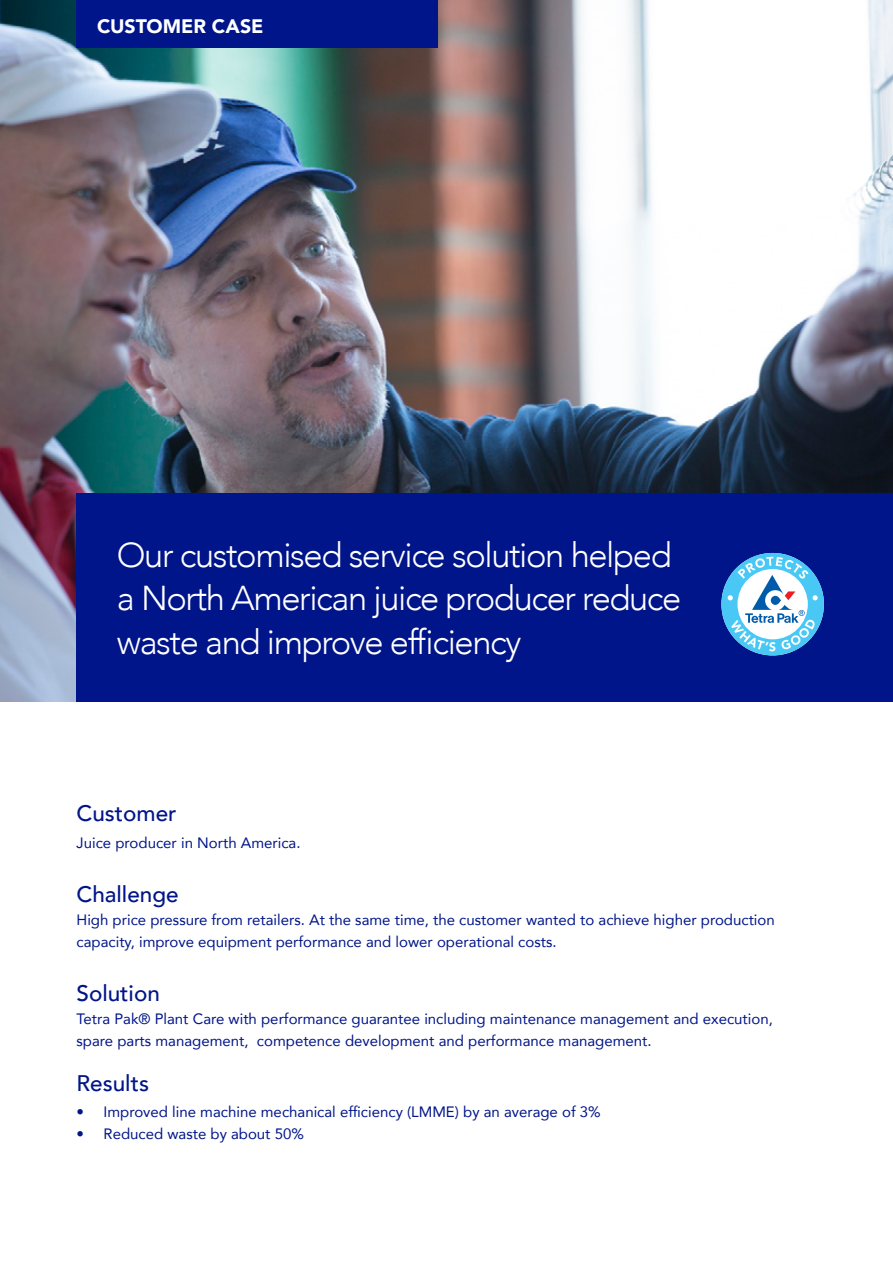
<style>
.page{position:relative;width:893px;height:1263px;background:#fff}
.page>*{position:absolute;margin:0;border:0;box-sizing:border-box;transform-origin:0 0}
.t1{font:300 34.5px/43.5px "Avenir";letter-spacing:-.04em;color:#fff}
.t2{font:500 22.5px "Avenir";color:#001589}
.t3{font:900 19.5px "Avenir";color:#fff}
.t4{font:15px/22.5px "Avenir";color:#001589}
</style>
<div class="page">
<img style="left:0;top:0;width:893px;height:702px">
<div style="left:77px;top:0;width:361px;height:48px;background:#001589"></div>
<div style="left:77px;top:493px;width:816px;height:209px;background:#001589"></div>
<svg style="left:721px;top:553px;width:103px;height:102px"></svg>
<h3 class="t3" style="left:97px;top:9px;width:168px">CUSTOMER CASE</h3>
<h1 class="t1" style="left:117px;top:533px;width:566px">Our customised service solution helped a North American juice producer reduce waste and improve efficiency</h1>
<h2 class="t2" style="left:77px;top:794px;width:102px">Customer</h2>
<p class="t4" style="left:77px;top:831px;width:226px">Juice producer in North America.</p>
<h2 class="t2" style="left:77px;top:875px;width:104px">Challenge</h2>
<p class="t4" style="left:77px;top:908px;width:700px">High price pressure from retailers. At the same time, the customer wanted to achieve higher production capacity, improve equipment performance and lower operational costs.</p>
<h2 class="t2" style="left:77px;top:974px;width:85px">Solution</h2>
<p class="t4" style="left:77px;top:1007px;width:698px">Tetra Pak® Plant Care with performance guarantee including maintenance management and execution, spare parts management, competence development and performance management.</p>
<h2 class="t2" style="left:77px;top:1064px;width:74px">Results</h2>
<p class="t4" style="left:77px;top:1100px;width:526px">• Improved line machine mechanical efficiency (LMME) by an average of 3%</p>
<p class="t4" style="left:77px;top:1122px;width:229px">• Reduced waste by about 50%</p>
</div>
